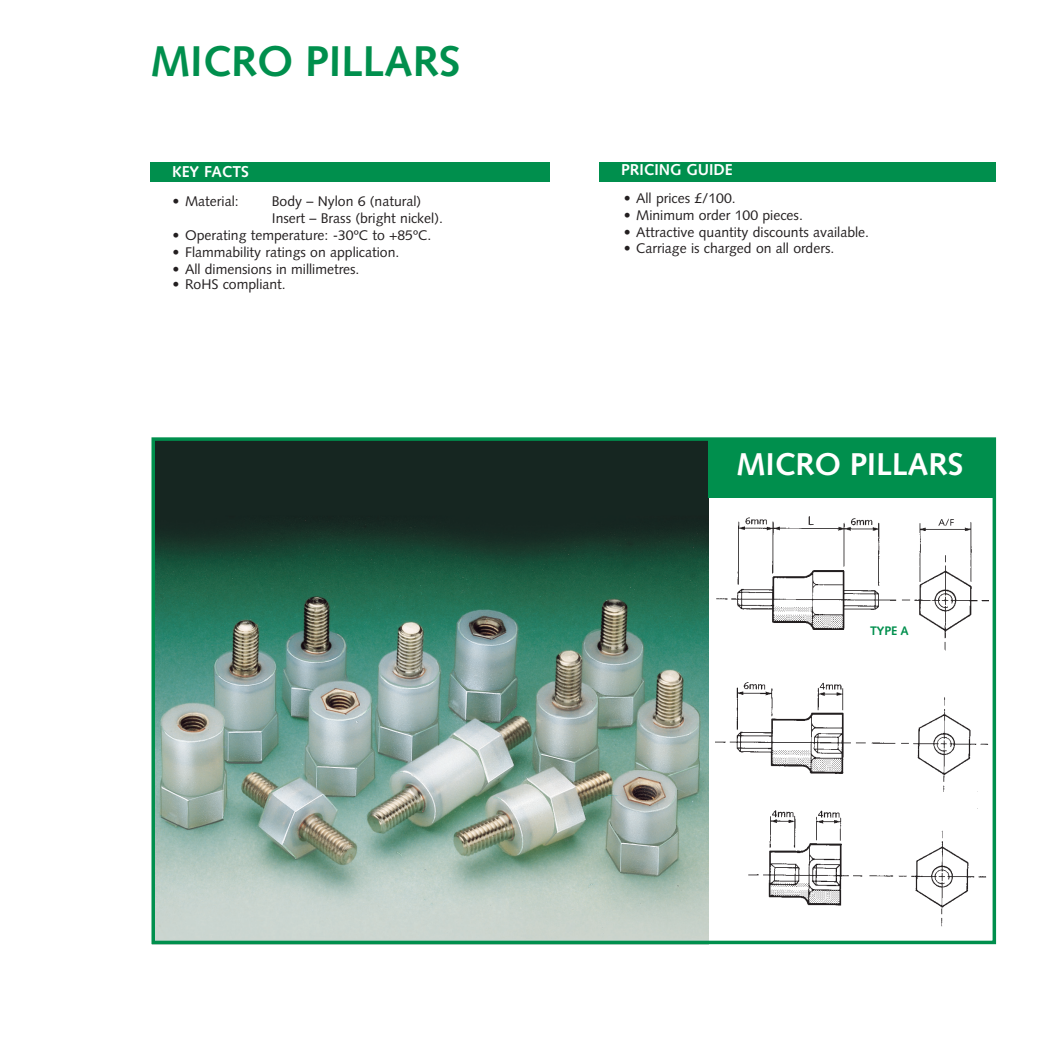
<style>
.page{position:relative;width:1042px;height:1042px;background:#fff}
.page>*{position:absolute;margin:0;border:0;box-sizing:border-box;transform-origin:0 0}
.t1{font:700 43.05px "Syntax";color:#008f4d}
.t2{font:700 31.5px "Syntax";color:#fff}
.t3{font:700 15.75px "Syntax";color:#fff}
.t4{font:14px/16.8px "Syntax";color:#231f20}
.t5{font:700 12.42px "Syntax";color:#008f4d}
</style>
<div class="page">
<img style="left:156px;top:442px;width:552px;height:497px">
<div style="left:150px;top:162px;width:399px;height:20px;background:#008f4d"></div>
<div style="left:599px;top:162px;width:397px;height:19px;background:#008f4d"></div>
<div style="left:151px;top:437px;width:845px;height:507px;border:4px solid #008f4d"></div>
<div style="left:708px;top:438px;width:288px;height:60px;background:#008f4d"></div>
<img style="left:716px;top:516px;width:272px;height:135px">
<img style="left:715px;top:682px;width:273px;height:110px">
<img style="left:748px;top:808px;width:239px;height:118px">
<div style="left:935px;top:801px;width:14px;height:18px;background:#fff"></div>
<h1 class="t1" style="left:150px;top:43px;width:312px">MICRO PILLARS</h1>
<p class="t3" style="left:172px;top:166px;width:78px">KEY FACTS</p>
<p class="t4" style="left:173px;top:194px;width:68px">• Material:</p>
<p class="t4" style="left:272px;top:194px;width:173px">Body – Nylon 6 (natural)<br>Insert – Brass (bright nickel).</p>
<p class="t4" style="left:173px;top:228px;width:260px">• Operating temperature: -30ºC to +85ºC.</p>
<p class="t4" style="left:173px;top:245px;width:228px">• Flammability ratings on application.</p>
<p class="t4" style="left:173px;top:262px;width:188px">• All dimensions in millimetres.</p>
<p class="t4" style="left:173px;top:277px;width:115px">• RoHS compliant.</p>
<p class="t3" style="left:621px;top:164px;width:113px">PRICING GUIDE</p>
<p class="t4" style="left:624px;top:191px;width:113px">• All prices £/100.</p>
<p class="t4" style="left:624px;top:208px;width:181px">• Minimum order 100 pieces.</p>
<p class="t4" style="left:624px;top:225px;width:247px">• Attractive quantity discounts available.</p>
<p class="t4" style="left:624px;top:242px;width:212px">• Carriage is charged on all orders.</p>
<h2 class="t2" style="left:736px;top:451px;width:229px">MICRO PILLARS</h2>
<p class="t5" style="left:870px;top:625px;width:40px">TYPE A</p>
</div>
